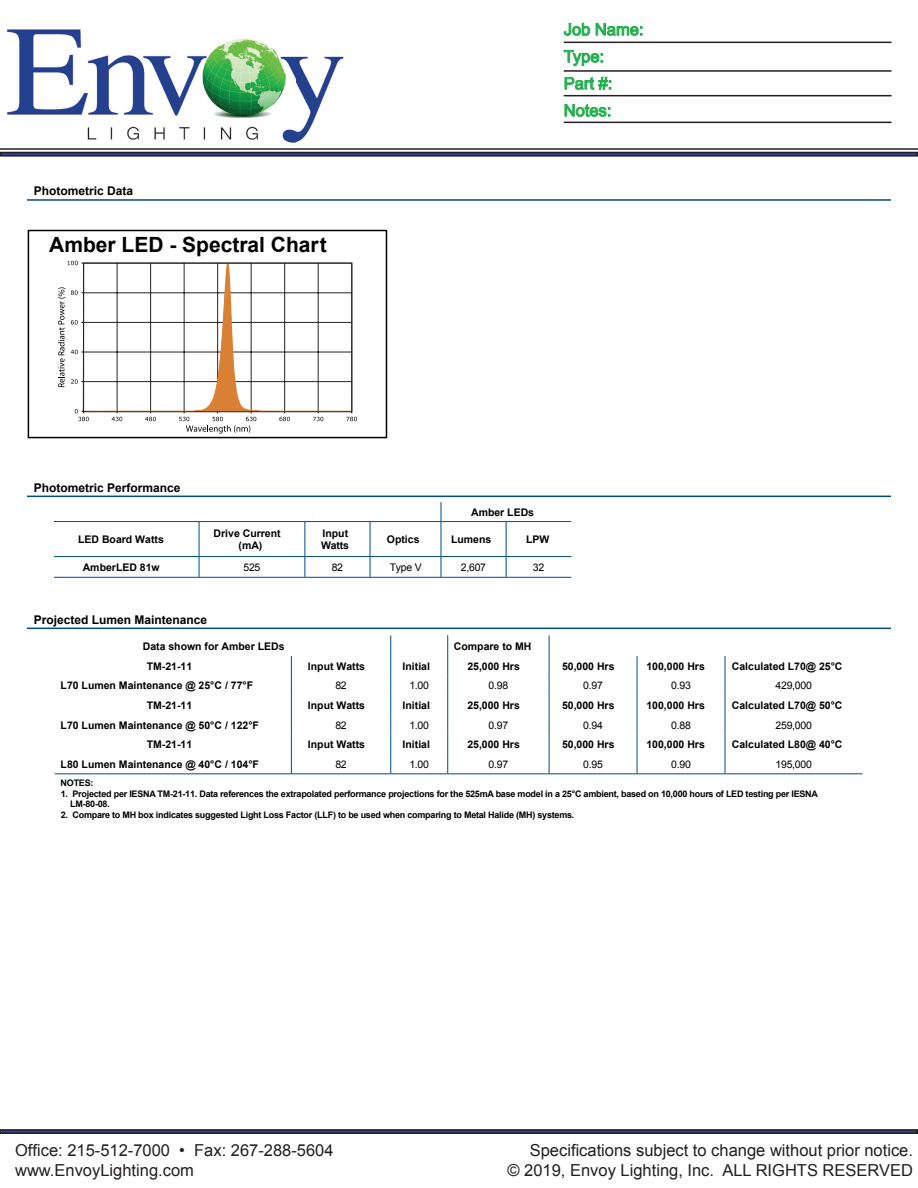
<style>
.page{position:relative;width:918px;height:1188px;background:#fff}
.page>*{position:absolute;margin:0;border:0;box-sizing:border-box;transform-origin:0 0}
.t1{font:700 21px "Arial";color:#000}
.t2{font:16.5px/19.8px "Arial";color:#231f20;text-align:right}
.t3{font:16.5px/27px "Arial";color:#20ae4b}
.t4{font:700 12px "Arial";color:#000}
.t5{font:700 10.5px/12.6px "Arial";color:#000}
.t6{font:10.5px "Arial";letter-spacing:-.025em;color:#000}
.t7{font:700 9px/10.5px "Arial";letter-spacing:-.025em;color:#000}
</style>
<div class="page">
<img style="left:7px;top:29px;width:337px;height:114px">
<hr style="left:0;top:148px;width:918px;height:2px;background:#231f20">
<div style="left:0;top:152px;width:918px;height:5px;border:2px solid #231f20"></div>
<div style="left:0;top:1129px;width:918px;height:5px;border:2px solid #231f20"></div>
<svg style="left:563px;top:23px;width:79px;height:13px"></svg>
<svg style="left:563px;top:50px;width:40px;height:16px"></svg>
<svg style="left:564px;top:76px;width:47px;height:14px"></svg>
<svg style="left:564px;top:104px;width:46px;height:13px"></svg>
<hr style="left:564px;top:42px;width:328px;height:1px;background:#231f20">
<hr style="left:564px;top:70px;width:328px;height:2px;background:#231f20">
<hr style="left:564px;top:95px;width:328px;height:1px;background:#231f20">
<hr style="left:564px;top:122px;width:328px;height:1px;background:#231f20">
<hr style="left:506px;top:521px;width:65px;height:1px;background:#004b86">
<hr style="left:506px;top:556px;width:65px;height:1px;background:#004b86">
<svg style="left:54px;top:502px;width:453px;height:75px"></svg>
<hr style="left:54px;top:577px;width:145px;height:1px;background:#004b86">
<hr style="left:199px;top:577px;width:106px;height:1px;background:#004b86">
<hr style="left:305px;top:577px;width:65px;height:1px;background:#004b86">
<hr style="left:370px;top:577px;width:71px;height:1px;background:#004b86">
<hr style="left:441px;top:577px;width:65px;height:1px;background:#004b86">
<hr style="left:506px;top:577px;width:65px;height:1px;background:#004b86">
<svg style="left:58px;top:261px;width:299px;height:173px"></svg>
<div style="left:28px;top:230px;width:359px;height:208px;border:2px solid #000101"></div>
<svg style="left:291px;top:656px;width:1px;height:117px"></svg>
<svg style="left:390px;top:635px;width:1px;height:138px"></svg>
<svg style="left:447px;top:635px;width:1px;height:138px"></svg>
<svg style="left:549px;top:635px;width:1px;height:138px"></svg>
<svg style="left:637px;top:656px;width:1px;height:117px"></svg>
<svg style="left:725px;top:656px;width:1px;height:117px"></svg>
<hr style="left:55px;top:773px;width:236px;height:1px;background:#004b86">
<hr style="left:291px;top:773px;width:100px;height:1px;background:#004b86">
<hr style="left:391px;top:773px;width:57px;height:1px;background:#004b86">
<hr style="left:448px;top:773px;width:101px;height:1px;background:#004b86">
<hr style="left:549px;top:773px;width:88px;height:1px;background:#004b86">
<hr style="left:637px;top:773px;width:88px;height:1px;background:#004b86">
<hr style="left:725px;top:773px;width:137px;height:1px;background:#004b86">
<hr style="left:27px;top:199px;width:864px;height:2px;background:#004b86">
<hr style="left:27px;top:496px;width:864px;height:1px;background:#004b86">
<hr style="left:27px;top:628px;width:864px;height:1px;background:#004b86">
<p class="t4" style="left:34px;top:183px;width:101px">Photometric Data</p>
<h1 class="t1" style="left:49px;top:231px;width:279px">Amber LED - Spectral Chart</h1>
<h2 class="t3" style="left:564px;top:16px;width:81px">Job Name:<br>Type:<br>Part #:<br>Notes:</h2>
<p class="t4" style="left:34px;top:480px;width:148px">Photometric Performance</p>
<p class="t5" style="left:471px;top:506px;width:65px">Amber LEDs</p>
<p class="t5" style="left:78px;top:533px;width:87px">LED Board Watts</p>
<p class="t5" style="left:239px;top:527px;width:44px;text-indent:-25px">Drive Current (mA)</p>
<p class="t5" style="left:321px;top:527px;width:29px">Input<br>Watts</p>
<p class="t5" style="left:387px;top:533px;width:34px">Optics</p>
<p class="t5" style="left:451px;top:533px;width:42px">Lumens</p>
<p class="t5" style="left:526px;top:533px;width:25px">LPW</p>
<p class="t5" style="left:83px;top:561px;width:79px">AmberLED 81w</p>
<p class="t6" style="left:243px;top:560px;width:18px">525</p>
<p class="t6" style="left:332px;top:560px;width:13px">82</p>
<p class="t6" style="left:390px;top:560px;width:33px">Type V</p>
<p class="t6" style="left:461px;top:560px;width:27px">2,607</p>
<p class="t6" style="left:533px;top:560px;width:13px">32</p>
<p class="t4" style="left:34px;top:612px;width:175px">Projected Lumen Maintenance</p>
<p class="t5" style="left:143px;top:640px;width:143px">Data shown for Amber LEDs</p>
<p class="t5" style="left:454px;top:640px;width:79px">Compare to MH</p>
<p class="t5" style="left:147px;top:660px;width:47px">TM-21-11</p>
<p class="t5" style="left:308px;top:660px;width:59px">Input Watts</p>
<p class="t5" style="left:403px;top:660px;width:29px">Initial</p>
<p class="t5" style="left:467px;top:660px;width:54px">25,000 Hrs</p>
<p class="t5" style="left:562px;top:660px;width:54px">50,000 Hrs</p>
<p class="t5" style="left:646px;top:660px;width:60px">100,000 Hrs</p>
<p class="t5" style="left:732px;top:660px;width:112px">Calculated L70@ 25°C</p>
<p class="t5" style="left:61px;top:680px;width:194px">L70 Lumen Maintenance @ 25°C / 77°F</p>
<p class="t6" style="left:335px;top:679px;width:13px">82</p>
<p class="t6" style="left:409px;top:679px;width:21px">1.00</p>
<p class="t6" style="left:489px;top:679px;width:21px">0.98</p>
<p class="t6" style="left:583px;top:679px;width:21px">0.97</p>
<p class="t6" style="left:671px;top:679px;width:21px">0.93</p>
<p class="t6" style="left:776px;top:679px;width:38px">429,000</p>
<p class="t5" style="left:147px;top:699px;width:47px">TM-21-11</p>
<p class="t5" style="left:308px;top:699px;width:59px">Input Watts</p>
<p class="t5" style="left:403px;top:699px;width:29px">Initial</p>
<p class="t5" style="left:467px;top:699px;width:54px">25,000 Hrs</p>
<p class="t5" style="left:562px;top:699px;width:54px">50,000 Hrs</p>
<p class="t5" style="left:646px;top:699px;width:60px">100,000 Hrs</p>
<p class="t5" style="left:732px;top:699px;width:112px">Calculated L70@ 50°C</p>
<p class="t5" style="left:61px;top:719px;width:200px">L70 Lumen Maintenance @ 50°C / 122°F</p>
<p class="t6" style="left:335px;top:718px;width:13px">82</p>
<p class="t6" style="left:409px;top:718px;width:21px">1.00</p>
<p class="t6" style="left:489px;top:718px;width:21px">0.97</p>
<p class="t6" style="left:583px;top:718px;width:21px">0.94</p>
<p class="t6" style="left:671px;top:718px;width:21px">0.88</p>
<p class="t6" style="left:776px;top:718px;width:38px">259,000</p>
<p class="t5" style="left:147px;top:739px;width:47px">TM-21-11</p>
<p class="t5" style="left:308px;top:739px;width:59px">Input Watts</p>
<p class="t5" style="left:403px;top:739px;width:29px">Initial</p>
<p class="t5" style="left:467px;top:739px;width:54px">25,000 Hrs</p>
<p class="t5" style="left:562px;top:739px;width:54px">50,000 Hrs</p>
<p class="t5" style="left:646px;top:739px;width:60px">100,000 Hrs</p>
<p class="t5" style="left:732px;top:739px;width:112px">Calculated L80@ 40°C</p>
<p class="t5" style="left:61px;top:758px;width:200px">L80 Lumen Maintenance @ 40°C / 104°F</p>
<p class="t6" style="left:335px;top:757px;width:13px">82</p>
<p class="t6" style="left:409px;top:757px;width:21px">1.00</p>
<p class="t6" style="left:489px;top:757px;width:21px">0.97</p>
<p class="t6" style="left:583px;top:757px;width:21px">0.95</p>
<p class="t6" style="left:671px;top:757px;width:21px">0.90</p>
<p class="t6" style="left:776px;top:757px;width:38px">195,000</p>
<p class="t7" style="left:61px;top:778px;width:34px">NOTES:</p>
<p class="t7" style="left:70px;top:789px;width:749px;text-indent:-9px">1. Projected per IESNA TM-21-11. Data references the extrapolated performance projections for the 525mA base model in a 25°C ambient, based on 10,000 hours of LED testing per IESNA<br>LM-80-08.</p>
<p class="t7" style="left:61px;top:810px;width:515px">2. Compare to MH box indicates suggested Light Loss Factor (LLF) to be used when comparing to Metal Halide (MH) systems.</p>
<h2 class="t2" style="left:15px;top:1140px;width:320px;text-align:left">Office: 215-512-7000 • Fax: 267-288-5604 www.EnvoyLighting.com</h2>
<h2 class="t2" style="left:508px;top:1140px;width:407px">Specifications subject to change without prior notice.<br>© 2019, Envoy Lighting, Inc. ALL RIGHTS RESERVED</h2>
</div>
